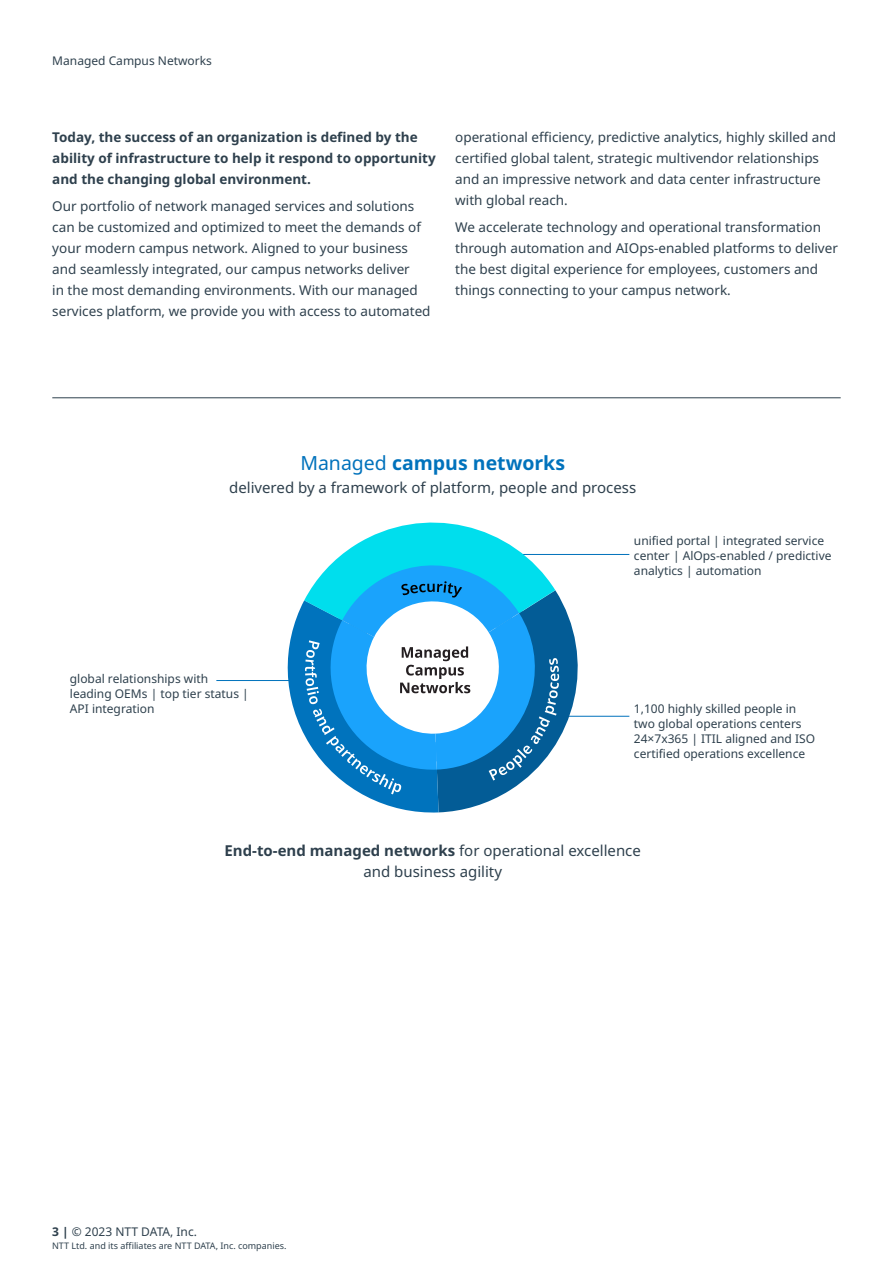
<style>
.page{position:relative;width:893px;height:1263px;background:#fff}
.page>*{position:absolute;margin:0;border:0;box-sizing:border-box;transform-origin:0 0}
.t1{font:700 19.5px "Noto Sans";color:#0072bc}
.t2{font:15px/21px "Noto Sans";color:#2e404d;text-align:center}
.t3{font:13.5px/21px "Noto Sans";color:#2e404d}
.t4{font:700 13.5px/21px "Noto Sans";color:#2e404d}
.t5{font:12px/15px "Noto Sans";color:#2e404d}
.t6{font:9px "Noto Sans";color:#2e404d}
.s1{font-weight:400}
.s2{font-weight:700}
</style>
<div class="page">
<hr style="left:505px;top:554px;width:124px;height:1px;background:#0072bc">
<hr style="left:216px;top:680px;width:125px;height:1px;background:#0072bc">
<hr style="left:539px;top:716px;width:90px;height:1px;background:#0072bc">
<svg style="left:287px;top:522px;width:311px;height:291px"></svg>
<hr style="left:52px;top:397px;width:789px;height:1px;background:#2e404d">
<p class="t5" style="left:52px;top:54px;width:161px">Managed Campus Networks</p>
<p class="t4" style="left:52px;top:127px;width:385px">Today, the success of an organization is defined by the ability of infrastructure to help it respond to opportunity and the changing global environment.</p>
<p class="t3" style="left:52px;top:196px;width:380px">Our portfolio of network managed services and solutions can be customized and optimized to meet the demands of your modern campus network. Aligned to your business and seamlessly integrated, our campus networks deliver<br>in the most demanding environments. With our managed services platform, we provide you with access to automated</p>
<p class="t3" style="left:455px;top:127px;width:382px">operational efficiency, predictive analytics, highly skilled and certified global talent, strategic multivendor relationships and an impressive network and data center infrastructure with global reach.</p>
<p class="t3" style="left:455px;top:217px;width:384px">We accelerate technology and operational transformation through automation and AIOps-enabled platforms to deliver the best digital experience for employees, customers and things connecting to your campus network.</p>
<h1 class="t1" style="left:300px;top:452px;width:266px"><span class="s1">Managed</span> campus networks</h1>
<p class="t2" style="left:229px;top:477px;width:409px">delivered by a framework of platform, people and process</p>
<p class="t5" style="left:634px;top:533px;width:199px">unified portal | integrated service center | AlOps-enabled / predictive analytics | automation</p>
<p class="t5" style="left:70px;top:671px;width:140px">global relationships with</p>
<p class="t5" style="left:70px;top:701px;width:86px">API integration</p>
<p class="t5" style="left:634px;top:701px;width:183px">1,100 highly skilled people in two global operations centers<br>24×7x365 | ITIL aligned and ISO certified operations excellence</p>
<p class="t5" style="left:70px;top:686px;width:180px">leading OEMs | top tier status |</p>
<p class="t2" style="left:224px;top:840px;width:418px"><span class="s2">End-to-end managed networks</span> for operational excellence and business agility</p>
<p class="t5" style="left:52px;top:1225px;width:146px"><span class="s2">3 |</span> © 2023 NTT DATA, Inc.</p>
<p class="t6" style="left:52px;top:1239px;width:236px">NTT Ltd. and its affiliates are NTT DATA, Inc. companies.</p>
</div>
